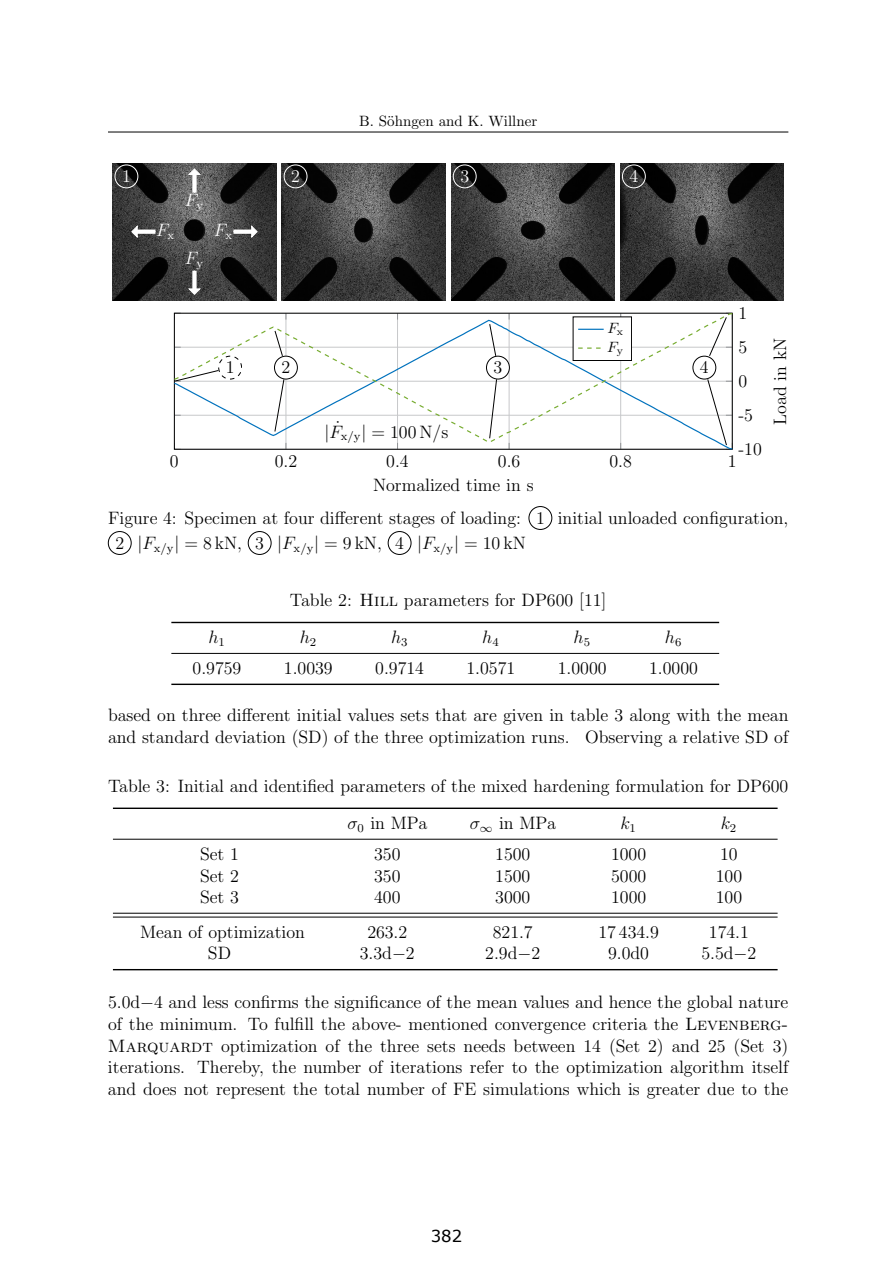
<style>
.page{position:relative;width:893px;height:1263px;background:#fff}
.page>*{position:absolute;margin:0;border:0;box-sizing:border-box;transform-origin:0 0}
.t1{font:18px/21.6px "CMR12";color:#000}
.t2{font:18px "CMMI12";color:#000}
.t3{font:18px "CMMI12";color:#fff}
.t4{font:18px "CMR12";color:#fff}
.t5{font:16.5px "Verdana";color:#000}
.t6{font:15px "CMR10";color:#000}
.t7{font:15px/18.8px "CMMI10";color:#000}
.s1{font-family:"CMSY10"}
.s2{font-family:"CMMI12"}
.s3{font-family:"CMCSC10"}
</style>
<div class="page">
<hr style="left:108px;top:132px;width:680px;height:1px;background:#000">
<img style="left:113px;top:163px;width:163px;height:137px">
<svg style="left:188px;top:169px;width:13px;height:24px"></svg>
<div style="left:192px;top:173px;width:5px;height:20px;background:#fff"></div>
<svg style="left:188px;top:271px;width:13px;height:24px"></svg>
<div style="left:192px;top:271px;width:5px;height:19px;background:#fff"></div>
<svg style="left:233px;top:226px;width:24px;height:12px"></svg>
<svg style="left:233px;top:230px;width:20px;height:4px"></svg>
<svg style="left:131px;top:226px;width:24px;height:12px"></svg>
<svg style="left:136px;top:230px;width:19px;height:4px"></svg>
<div style="left:115px;top:165px;width:23px;height:23px;border:1px solid #fff;border-radius:50%"></div>
<img style="left:282px;top:163px;width:163px;height:137px">
<div style="left:284px;top:165px;width:23px;height:23px;border:1px solid #fff;border-radius:50%"></div>
<img style="left:451px;top:163px;width:163px;height:137px">
<div style="left:453px;top:165px;width:23px;height:23px;border:1px solid #fff;border-radius:50%"></div>
<img style="left:620px;top:163px;width:163px;height:137px">
<div style="left:622px;top:165px;width:24px;height:23px;border:1px solid #fff;border-radius:50%"></div>
<svg style="left:174px;top:444px;width:533px;height:5px"></svg>
<svg style="left:174px;top:313px;width:558px;height:131px"></svg>
<div style="left:219px;top:356px;width:23px;height:23px;background:#fff;border-radius:50%"></div>
<div style="left:218px;top:356px;width:24px;height:23px;border:1px dashed #000;border-radius:50%"></div>
<svg style="left:174px;top:370px;width:45px;height:12px"></svg>
<div style="left:274px;top:356px;width:23px;height:23px;background:#fff;border-radius:50%"></div>
<div style="left:274px;top:356px;width:24px;height:23px;border:1px solid #000;border-radius:50%"></div>
<svg style="left:274px;top:330px;width:9px;height:27px"></svg>
<svg style="left:274px;top:379px;width:11px;height:53px"></svg>
<div style="left:486px;top:356px;width:23px;height:23px;background:#fff;border-radius:50%"></div>
<div style="left:486px;top:356px;width:24px;height:23px;border:1px solid #000;border-radius:50%"></div>
<svg style="left:489px;top:323px;width:7px;height:34px"></svg>
<svg style="left:489px;top:379px;width:8px;height:60px"></svg>
<div style="left:693px;top:356px;width:23px;height:23px;background:#fff;border-radius:50%"></div>
<div style="left:693px;top:356px;width:23px;height:23px;border:1px solid #000;border-radius:50%"></div>
<svg style="left:709px;top:313px;width:24px;height:44px"></svg>
<svg style="left:707px;top:379px;width:26px;height:71px"></svg>
<div style="left:573px;top:317px;width:59px;height:43px;background:#fff"></div>
<div style="left:573px;top:317px;width:59px;height:44px;border:1px solid #000"></div>
<svg style="left:578px;top:329px;width:26px;height:1px"></svg>
<svg style="left:578px;top:347px;width:23px;height:2px"></svg>
<div style="left:529px;top:506px;width:23px;height:24px;border:1px solid #000;border-radius:50%"></div>
<div style="left:108px;top:531px;width:23px;height:24px;border:1px solid #000;border-radius:50%"></div>
<div style="left:248px;top:531px;width:23px;height:24px;border:1px solid #000;border-radius:50%"></div>
<div style="left:388px;top:531px;width:23px;height:24px;border:1px solid #000;border-radius:50%"></div>
<hr style="left:171px;top:622px;width:548px;height:1px;background:#000">
<hr style="left:171px;top:653px;width:548px;height:1px;background:#000">
<hr style="left:171px;top:684px;width:548px;height:1px;background:#000">
<hr style="left:113px;top:807px;width:665px;height:2px;background:#000">
<hr style="left:113px;top:839px;width:665px;height:1px;background:#000">
<hr style="left:113px;top:913px;width:665px;height:1px;background:#000">
<hr style="left:113px;top:917px;width:665px;height:1px;background:#000">
<hr style="left:113px;top:969px;width:665px;height:1px;background:#000">
<p class="t6" style="left:359px;top:115px;width:179px">B. S¨ohngen and K. Willner</p>
<p class="t4" style="left:122px;top:169px;width:10px">1</p>
<p class="t4" style="left:291px;top:169px;width:10px">2</p>
<p class="t4" style="left:460px;top:169px;width:10px">3</p>
<p class="t4" style="left:629px;top:169px;width:10px">4</p>
<p class="t3" style="left:185px;top:193px;width:20px">F<sub>y</sub></p>
<p class="t3" style="left:156px;top:223px;width:20px">F<sub>x</sub></p>
<p class="t3" style="left:214px;top:223px;width:20px">F<sub>x</sub></p>
<p class="t3" style="left:185px;top:251px;width:20px">F<sub>y</sub></p>
<p class="t7" style="left:607px;top:318px;width:17px">F<sub>x<br></sub>F<sub>y</sub></p>
<p class="t1" style="left:226px;top:358px;width:10px">1</p>
<p class="t1" style="left:282px;top:358px;width:10px">2</p>
<p class="t1" style="left:494px;top:358px;width:10px">3</p>
<p class="t1" style="left:700px;top:358px;width:10px">4</p>
<p class="t1" style="left:738px;top:304px;width:10px">1</p>
<p class="t1" style="left:738px;top:338px;width:10px">5</p>
<p class="t1" style="left:738px;top:372px;width:10px">0</p>
<p class="t1" style="left:738px;top:406px;width:16px">-5</p>
<p class="t1" style="left:324px;top:422px;width:125px"><span class="s1">|</span><span class="s2">F</span>˙<sub>x</sub><sub>/</sub><sub>y</sub><span class="s1">|</span> = 100 N/s</p>
<p class="t1" style="left:373px;top:476px;width:162px">Normalized time in s</p>
<p class="t1" style="left:738px;top:440px;width:25px">-10</p>
<p class="t1" style="left:170px;top:452px;width:10px">0</p>
<p class="t1" style="left:275px;top:452px;width:24px">0<span class="s2">.</span>2</p>
<p class="t1" style="left:386px;top:452px;width:24px">0<span class="s2">.</span>4</p>
<p class="t1" style="left:498px;top:452px;width:24px">0<span class="s2">.</span>6</p>
<p class="t1" style="left:609px;top:452px;width:24px">0<span class="s2">.</span>8</p>
<p class="t1" style="left:728px;top:452px;width:10px">1</p>
<p class="t1" style="left:771px;top:425px;width:89px;rotate:-90deg">Load in kN</p>
<p class="t1" style="left:115px;top:507px;width:674px;line-height:25px;text-indent:-7px">Figure 4: Specimen at four different stages of loading: 1 initial unloaded configuration,<br>2 <span class="s1">|</span><span class="s2">F</span><sub>x</sub><sub>/</sub><sub>y</sub><span class="s1">|</span> = 8 kN, 3 <span class="s1">|</span><span class="s2">F</span><sub>x</sub><sub>/</sub><sub>y</sub><span class="s1">|</span> = 9 kN, 4 <span class="s1">|</span><span class="s2">F</span><sub>x</sub><sub>/</sub><sub>y</sub><span class="s1">|</span> = 10 kN</p>
<p class="t1" style="left:290px;top:591px;width:318px">Table 2: <span class="s3">Hill</span> parameters for DP600 [11]</p>
<p class="t2" style="left:208px;top:630px;width:18px">h<sub>1</sub></p>
<p class="t2" style="left:300px;top:630px;width:18px">h<sub>2</sub></p>
<p class="t2" style="left:391px;top:630px;width:18px">h<sub>3</sub></p>
<p class="t2" style="left:482px;top:630px;width:18px">h<sub>4</sub></p>
<p class="t2" style="left:574px;top:630px;width:18px">h<sub>5</sub></p>
<p class="t2" style="left:665px;top:630px;width:18px">h<sub>6</sub></p>
<p class="t1" style="left:193px;top:659px;width:50px">0<span class="s2">.</span>9759</p>
<p class="t1" style="left:284px;top:659px;width:50px">1<span class="s2">.</span>0039</p>
<p class="t1" style="left:375px;top:659px;width:50px">0<span class="s2">.</span>9714</p>
<p class="t1" style="left:467px;top:659px;width:50px">1<span class="s2">.</span>0571</p>
<p class="t1" style="left:558px;top:659px;width:50px">1<span class="s2">.</span>0000</p>
<p class="t1" style="left:649px;top:659px;width:50px">1<span class="s2">.</span>0000</p>
<p class="t1" style="left:108px;top:706px;width:683px">based on three different initial values sets that are given in table 3 along with the mean and standard deviation (SD) of the three optimization runs. Observing a relative SD of</p>
<p class="t1" style="left:347px;top:769px;width:442px;line-height:37px;text-indent:-239px">Table 3: Initial and identified parameters of the mixed hardening formulation for DP600 <span class="s2">σ</span><sub>0</sub> in MPa</p>
<p class="t1" style="left:470px;top:814px;width:88px"><span class="s2">σ</span><sub>∞</sub> in MPa</p>
<p class="t2" style="left:620px;top:816px;width:17px">k<sub>1</sub></p>
<p class="t2" style="left:721px;top:816px;width:17px">k<sub>2</sub></p>
<p class="t1" style="left:200px;top:844px;width:41px">Set 1</p>
<p class="t1" style="left:374px;top:844px;width:28px">350</p>
<p class="t1" style="left:495px;top:844px;width:37px">1500</p>
<p class="t1" style="left:611px;top:844px;width:37px">1000</p>
<p class="t1" style="left:720px;top:844px;width:19px">10</p>
<p class="t1" style="left:200px;top:866px;width:41px">Set 2</p>
<p class="t1" style="left:374px;top:866px;width:28px">350</p>
<p class="t1" style="left:495px;top:866px;width:37px">1500</p>
<p class="t1" style="left:611px;top:866px;width:37px">5000</p>
<p class="t1" style="left:716px;top:866px;width:28px">100</p>
<p class="t1" style="left:200px;top:888px;width:41px">Set 3</p>
<p class="t1" style="left:374px;top:888px;width:28px">400</p>
<p class="t1" style="left:495px;top:888px;width:37px">3000</p>
<p class="t1" style="left:611px;top:888px;width:37px">1000</p>
<p class="t1" style="left:716px;top:888px;width:28px">100</p>
<p class="t1" style="left:140px;top:922px;width:166px">Mean of optimization</p>
<p class="t1" style="left:367px;top:922px;width:41px">263<span class="s2">.</span>2</p>
<p class="t1" style="left:493px;top:922px;width:41px">821<span class="s2">.</span>7</p>
<p class="t1" style="left:598px;top:922px;width:62px">17 434<span class="s2">.</span>9</p>
<p class="t1" style="left:709px;top:922px;width:41px">174<span class="s2">.</span>1</p>
<p class="t1" style="left:208px;top:944px;width:25px">SD</p>
<p class="t1" style="left:360px;top:944px;width:56px">3<span class="s2">.</span>3d<span class="s1">−</span>2</p>
<p class="t1" style="left:485px;top:944px;width:56px">2<span class="s2">.</span>9d<span class="s1">−</span>2</p>
<p class="t1" style="left:608px;top:944px;width:42px">9<span class="s2">.</span>0d0</p>
<p class="t1" style="left:701px;top:944px;width:56px">5<span class="s2">.</span>5d<span class="s1">−</span>2</p>
<p class="t1" style="left:108px;top:993px;width:683px;text-align:justify">5<span class="s2">.</span>0d<span class="s1">−</span>4 and less confirms the significance of the mean values and hence the global nature of the minimum. To fulfill the above- mentioned convergence criteria the <span class="s3">Levenberg-Marquardt</span> optimization of the three sets needs between 14 (Set 2) and 25 (Set 3) iterations. Thereby, the number of iterations refer to the optimization algorithm itself and does not represent the total number of FE simulations which is greater due to the</p>
<p class="t5" style="left:431px;top:1224px;width:33px">382</p>
</div>
